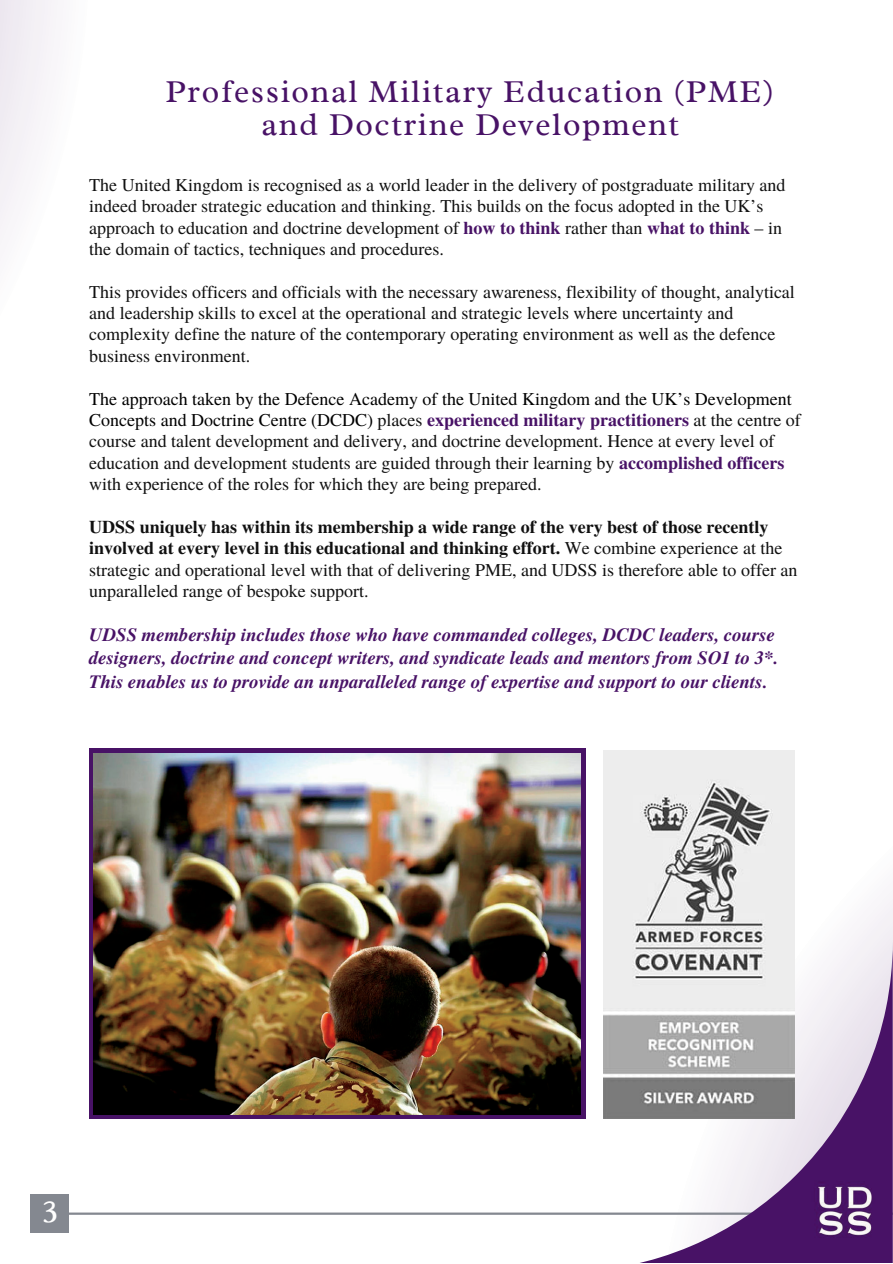
<style>
.page{position:relative;width:893px;height:1264px;background:#fff}
.page>*{position:absolute;margin:0;border:0;box-sizing:border-box;transform-origin:0 0}
.t1{font:36.9px "Radley";color:#fff}
.t2{font:32.25px/32.5px "Radley";letter-spacing:.045em;color:#481266;text-align:center}
.t3{font:italic 700 18.75px/23.5px "Te X Gyre Termes";color:#481266}
.t4{font:18px/21.3px "Te X Gyre Termes";color:#101010}
.s1{font-weight:700;color:#481266}
.s2{color:#000}
.s3{font-weight:700}
</style>
<div class="page">
<svg style="left:0;top:0;width:55px;height:237px;fill:#f5f2f7"></svg>
<svg style="left:794px;top:750px;width:98px;height:192px"></svg>
<img style="left:603px;top:750px;width:191px;height:192px">
<svg style="left:89px;top:748px;width:496px;height:370px;background:#49185e"></svg>
<img style="left:94px;top:753px;width:486px;height:361px">
<hr style="left:69px;top:1212px;width:823px;height:2px;background:#848890">
<svg style="left:562px;top:942px;width:330px;height:320px"></svg>
<div style="left:30px;top:1194px;width:39px;height:39px;background:#848890"></div>
<img style="left:809px;top:1178px;width:71px;height:68px">
<h2 class="t2" style="left:165px;top:75px;width:609px">Professional Military Education (PME) and Doctrine Development</h2>
<p class="t4" style="left:89px;top:173px;width:697px">The United Kingdom is recognised as a world leader in the delivery of postgraduate military and indeed broader strategic education and thinking. This builds on the focus adopted in the UK’s approach to education and doctrine development of <span class="s1">how to think</span> rather than <span class="s1">what to think</span> – in the domain of tactics, techniques and procedures.</p>
<p class="t4" style="left:89px;top:280px;width:707px">This provides officers and officials with the necessary awareness, flexibility of thought, analytical and leadership skills to excel at the operational and strategic levels where uncertainty and complexity define the nature of the contemporary operating environment as well as the defence business environment.</p>
<p class="t4" style="left:89px;top:387px;width:713px"><span class="s2">The approach taken by the Defence Academy of the United Kingdom and the UK’s Development Concepts and Doctrine Centre (DCDC)</span> places <span class="s1">experienced military practitioners</span> at the centre of course and talent development and delivery, and doctrine development. Hence at every level of education and development students are guided through their learning by <span class="s1">accomplished officers </span>with experience of the roles for which they are being prepared.</p>
<p class="t4" style="left:89px;top:515px;width:709px"><span class="s3">UDSS uniquely has within its membership a wide range of the very best of those recently involved at every level in this educational and thinking effort.</span> We combine experience at the strategic and operational level with that of delivering PME, and UDSS is therefore able to offer an unparalleled range of bespoke support.</p>
<p class="t3" style="left:89px;top:622px;width:690px">UDSS membership includes those who have commanded colleges, DCDC leaders, course designers, doctrine and concept writers, and syndicate leads and mentors from SO1 to 3*.<br>This enables us to provide an unparalleled range of expertise and support to our clients.</p>
<h1 class="t1" style="left:42px;top:1182px;width:18px">3</h1>
</div>
